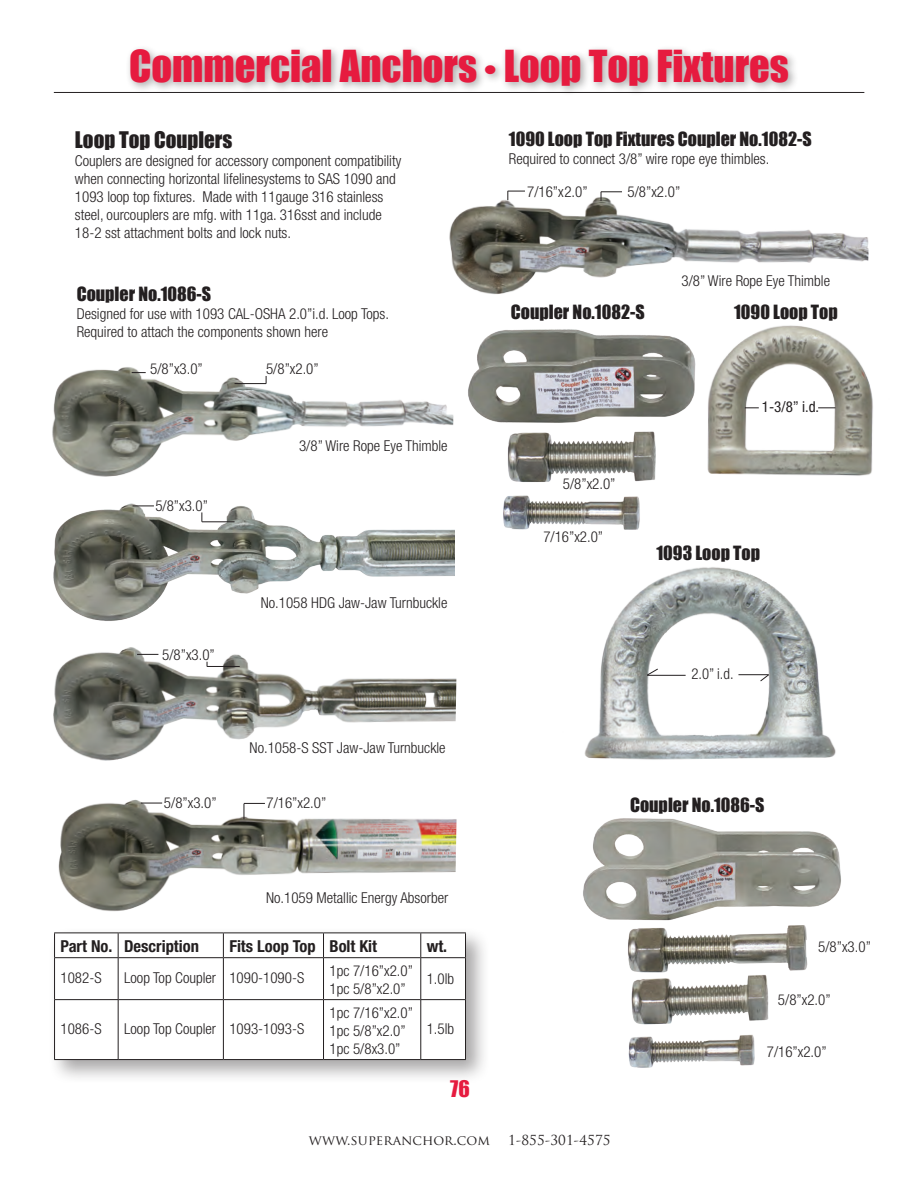
<style>
.page{position:relative;width:918px;height:1189px;background:#fff}
.page>*{position:absolute;margin:0;border:0;box-sizing:border-box;transform-origin:0 0}
.t1{font:40.5px "Impact";color:#e61b3f}
.t2{font:21px "Impact";color:#231f20}
.t3{font:21px "Impact";color:#e61b3f}
.t4{font:18px "Impact";color:#231f20}
.t5{font:700 condensed 16.5px "Helvetica Neue";color:#231f20}
.t6{font:300 condensed 15px/18px "Helvetica Neue";color:#231f20}
.t7{font:condensed 15px "Helvetica Neue";color:#231f20}
.t8{font:13.5px "Trajan Pro";letter-spacing:.01em;color:#231f20}
.s1{font-size:31.5px}
</style>
<div class="page">
<div style="left:126px;top:45px;width:673px;height:52px;background:#231f20;opacity:.4"></div>
<hr style="left:54px;top:92px;width:810px;height:1px;background:#231f20">
<img style="left:584px;top:567px;width:252px;height:193px">
<hr style="left:647px;top:675px;width:38px;height:1px;background:#231f20">
<svg style="left:645px;top:668px;width:14px;height:8px"></svg>
<hr style="left:738px;top:674px;width:30px;height:1px;background:#231f20">
<svg style="left:758px;top:673px;width:12px;height:9px"></svg>
<img style="left:449px;top:190px;width:420px;height:104px">
<img style="left:58px;top:799px;width:399px;height:113px">
<img style="left:53px;top:647px;width:404px;height:114px">
<img style="left:53px;top:503px;width:401px;height:118px">
<img style="left:52px;top:367px;width:402px;height:110px">
<img style="left:583px;top:818px;width:258px;height:250px">
<div style="left:49px;top:927px;width:441px;height:158px;background:#231f20;opacity:.4"></div>
<svg style="left:55px;top:933px;width:410px;height:126px"></svg>
<hr style="left:54px;top:932px;width:64px;height:1px;background:#231f20">
<svg style="left:54px;top:933px;width:1px;height:24px"></svg>
<hr style="left:118px;top:932px;width:105px;height:1px;background:#231f20">
<svg style="left:118px;top:933px;width:1px;height:24px"></svg>
<hr style="left:223px;top:932px;width:100px;height:1px;background:#231f20">
<svg style="left:223px;top:933px;width:1px;height:24px"></svg>
<hr style="left:323px;top:932px;width:98px;height:1px;background:#231f20">
<svg style="left:323px;top:933px;width:1px;height:24px"></svg>
<hr style="left:421px;top:932px;width:45px;height:1px;background:#231f20">
<svg style="left:420px;top:933px;width:1px;height:24px"></svg>
<svg style="left:465px;top:933px;width:1px;height:24px"></svg>
<hr style="left:54px;top:957px;width:64px;height:1px;background:#231f20">
<hr style="left:54px;top:958px;width:1px;height:41px;background:#231f20">
<hr style="left:118px;top:957px;width:105px;height:1px;background:#231f20">
<hr style="left:118px;top:958px;width:1px;height:41px;background:#231f20">
<hr style="left:223px;top:957px;width:100px;height:1px;background:#231f20">
<hr style="left:223px;top:958px;width:1px;height:41px;background:#231f20">
<hr style="left:323px;top:957px;width:98px;height:1px;background:#231f20">
<hr style="left:323px;top:958px;width:1px;height:41px;background:#231f20">
<hr style="left:421px;top:957px;width:45px;height:1px;background:#231f20">
<hr style="left:420px;top:958px;width:1px;height:41px;background:#231f20">
<hr style="left:465px;top:958px;width:1px;height:41px;background:#231f20">
<hr style="left:54px;top:999px;width:64px;height:1px;background:#231f20">
<hr style="left:54px;top:1000px;width:1px;height:59px;background:#231f20">
<hr style="left:118px;top:999px;width:105px;height:1px;background:#231f20">
<hr style="left:118px;top:1000px;width:1px;height:59px;background:#231f20">
<hr style="left:223px;top:999px;width:100px;height:1px;background:#231f20">
<hr style="left:223px;top:1000px;width:1px;height:59px;background:#231f20">
<hr style="left:323px;top:999px;width:98px;height:1px;background:#231f20">
<hr style="left:323px;top:1000px;width:1px;height:59px;background:#231f20">
<hr style="left:421px;top:999px;width:45px;height:1px;background:#231f20">
<hr style="left:420px;top:1000px;width:1px;height:59px;background:#231f20">
<hr style="left:465px;top:1000px;width:1px;height:59px;background:#231f20">
<hr style="left:54px;top:1059px;width:64px;height:1px;background:#231f20">
<hr style="left:118px;top:1059px;width:105px;height:1px;background:#231f20">
<hr style="left:223px;top:1059px;width:100px;height:1px;background:#231f20">
<hr style="left:323px;top:1059px;width:98px;height:1px;background:#231f20">
<hr style="left:421px;top:1059px;width:45px;height:1px;background:#231f20">
<img style="left:468px;top:329px;width:237px;height:265px">
<img style="left:699px;top:325px;width:174px;height:166px">
<svg style="left:744px;top:407px;width:14px;height:1px"></svg>
<svg style="left:818px;top:407px;width:17px;height:1px"></svg>
<svg style="left:132px;top:372px;width:14px;height:1px"></svg>
<hr style="left:234px;top:383px;width:32px;height:1px;background:#231f20">
<hr style="left:202px;top:521px;width:32px;height:1px;background:#231f20">
<hr style="left:207px;top:666px;width:33px;height:1px;background:#231f20">
<svg style="left:243px;top:803px;width:22px;height:16px"></svg>
<svg style="left:141px;top:803px;width:21px;height:1px"></svg>
<svg style="left:137px;top:654px;width:21px;height:1px"></svg>
<svg style="left:132px;top:506px;width:22px;height:1px"></svg>
<svg style="left:507px;top:191px;width:18px;height:9px"></svg>
<svg style="left:600px;top:191px;width:22px;height:10px"></svg>
<h1 class="t1" style="left:129px;top:35px;width:661px">Commercial Anchors <span class="s1">•</span> Loop Top Fixtures</h1>
<h2 class="t2" style="left:75px;top:123px;width:159px">Loop Top Couplers</h2>
<p class="t6" style="left:75px;top:151px;width:328px">Couplers are designed for accessory component compatibility when connecting horizontal lifelinesystems to SAS 1090 and 1093 loop top fixtures. Made with 11gauge 316 stainless steel, ourcouplers are mfg. with 11ga. 316sst and include 18-2 sst attachment bolts and lock nuts.</p>
<p class="t4" style="left:77px;top:280px;width:136px">Coupler No.1086-S</p>
<p class="t6" style="left:77px;top:304px;width:314px">Designed for use with 1093 CAL-OSHA 2.0”i.d. Loop Tops.<br>Required to attach the components shown here</p>
<p class="t6" style="left:150px;top:360px;width:54px">5/8”x3.0”</p>
<p class="t6" style="left:266px;top:360px;width:54px">5/8”x2.0”</p>
<p class="t6" style="left:155px;top:497px;width:54px">5/8”x3.0”</p>
<p class="t6" style="left:162px;top:645px;width:54px">5/8”x3.0”</p>
<p class="t6" style="left:164px;top:793px;width:54px">5/8”x3.0”</p>
<p class="t6" style="left:299px;top:437px;width:150px">3/8” Wire Rope Eye Thimble</p>
<p class="t6" style="left:261px;top:594px;width:188px">No.1058 HDG Jaw-Jaw Turnbuckle</p>
<p class="t6" style="left:249px;top:739px;width:197px">No.1058-S SST Jaw-Jaw Turnbuckle</p>
<p class="t6" style="left:266px;top:793px;width:61px">7/16”x2.0”</p>
<p class="t6" style="left:266px;top:888px;width:184px">No.1059 Metallic Energy Absorber</p>
<p class="t5" style="left:61px;top:936px;width:140px">Part No. Description</p>
<p class="t5" style="left:229px;top:936px;width:149px">Fits Loop Top Bolt Kit</p>
<p class="t5" style="left:426px;top:936px;width:22px">wt.</p>
<p class="t6" style="left:61px;top:969px;width:42px">1082-S</p>
<p class="t6" style="left:124px;top:969px;width:181px">Loop Top Coupler 1090-1090-S</p>
<p class="t6" style="left:329px;top:961px;width:85px">1pc 7/16”x2.0”<br>1pc 5/8”x2.0”</p>
<p class="t6" style="left:427px;top:970px;width:29px">1.0lb</p>
<p class="t6" style="left:61px;top:1020px;width:42px">1086-S</p>
<p class="t6" style="left:124px;top:1020px;width:181px">Loop Top Coupler 1093-1093-S</p>
<p class="t6" style="left:329px;top:1003px;width:85px">1pc 7/16”x2.0”<br>1pc 5/8”x2.0”<br>1pc 5/8x3.0”</p>
<p class="t6" style="left:427px;top:1020px;width:29px">1.5lb</p>
<p class="t4" style="left:509px;top:125px;width:304px">1090 Loop Top Fixtures Coupler No.1082-S</p>
<p class="t6" style="left:509px;top:149px;width:262px">Required to connect 3/8” wire rope eye thimbles.</p>
<p class="t6" style="left:527px;top:183px;width:62px">7/16”x2.0”</p>
<p class="t6" style="left:627px;top:183px;width:54px">5/8”x2.0”</p>
<p class="t4" style="left:511px;top:298px;width:135px">Coupler No.1082-S</p>
<p class="t6" style="left:681px;top:271px;width:150px">3/8” Wire Rope Eye Thimble</p>
<p class="t4" style="left:734px;top:298px;width:105px">1090 Loop Top</p>
<p class="t6" style="left:562px;top:475px;width:54px">5/8”x2.0”</p>
<p class="t6" style="left:543px;top:527px;width:61px">7/16”x2.0”</p>
<p class="t7" style="left:761px;top:398px;width:59px">1-3/8” i.d.</p>
<p class="t4" style="left:656px;top:539px;width:105px">1093 Loop Top</p>
<p class="t6" style="left:691px;top:664px;width:44px">2.0” i.d.</p>
<p class="t4" style="left:630px;top:791px;width:136px">Coupler No.1086-S</p>
<p class="t6" style="left:818px;top:937px;width:54px">5/8”x3.0”</p>
<p class="t6" style="left:777px;top:990px;width:54px">5/8”x2.0”</p>
<p class="t6" style="left:766px;top:1043px;width:61px">7/16”x2.0”</p>
<h2 class="t3" style="left:450px;top:1073px;width:21px">76</h2>
<p class="t8" style="left:309px;top:1131px;width:182px">WWW.SUPERANCHOR.COM</p>
<p class="t8" style="left:508px;top:1131px;width:104px">1-855-301-4575</p>
</div>
